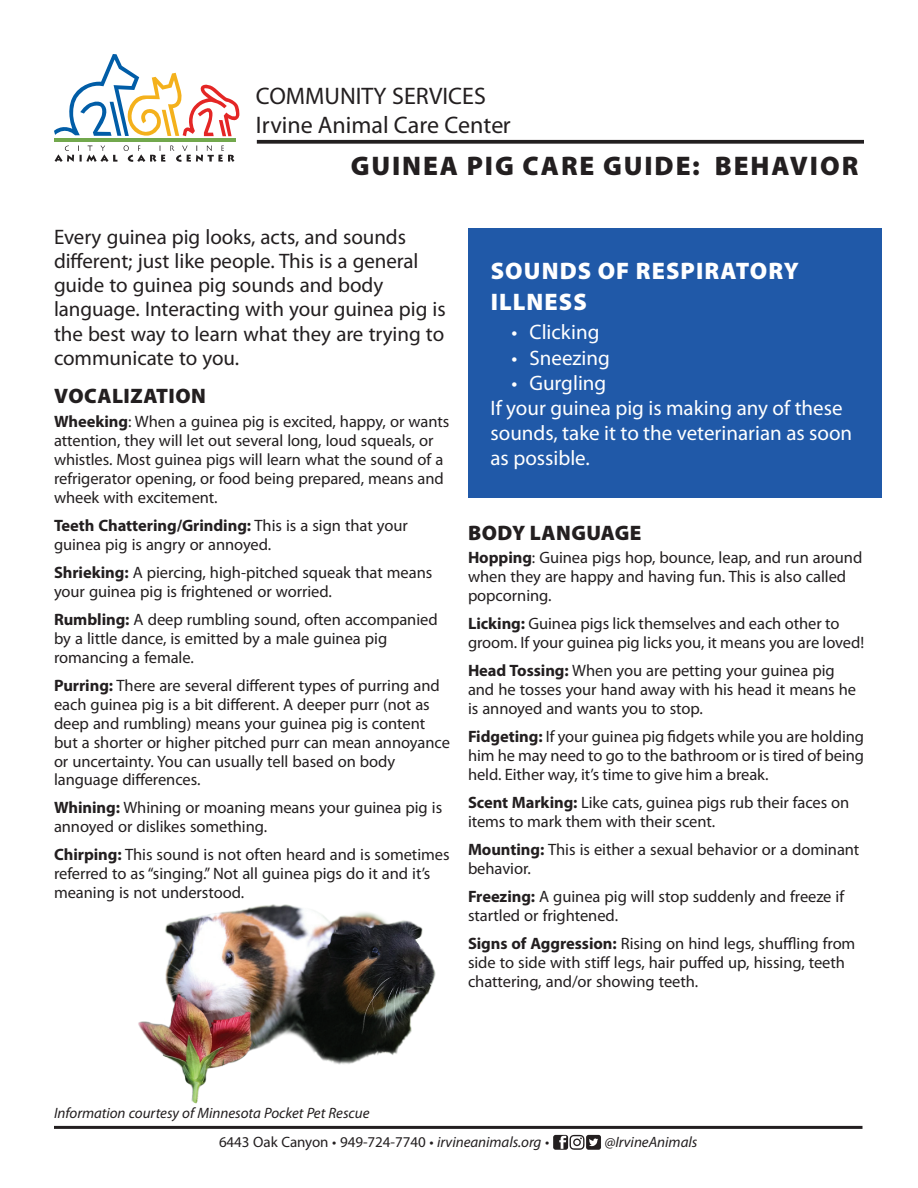
<style>
.page{position:relative;width:918px;height:1188px;background:#fff}
.page>*{position:absolute;margin:0;border:0;box-sizing:border-box;transform-origin:0 0}
.t1{font:900 27px "Myriad Pro";letter-spacing:.07em;color:#231f20}
.t2{font:24px/28.8px "Myriad Pro";color:#231f20}
.t3{font:900 24px/30.6px "Myriad Pro";letter-spacing:.045em;color:#fff}
.Intro_Paragraph{font:21px/24.2px "Myriad Pro";letter-spacing:-.005em;color:#231f20}
.t4{font:21px/25.2px "Myriad Pro";color:#fff}
.t5{font:900 21px "Myriad Pro";letter-spacing:.02em;color:#231f20}
.Body{font:16.5px/18.9px "Myriad Pro";letter-spacing:-.005em;color:#231f20}
.Body-2{font:italic 15px "Myriad Pro";letter-spacing:-.005em;color:#231f20}
.t6{font:15px "Myriad Pro";letter-spacing:-.005em;color:#231f20}
.s1{font-weight:700}
.s2{font-style:italic}
</style>
<div class="page">
<hr style="left:54px;top:1126px;width:808px;height:3px;background:#231f20">
<svg style="left:553px;top:1135px;width:48px;height:15px"></svg>
<svg style="left:54px;top:54px;width:186px;height:83px"></svg>
<hr style="left:54px;top:138px;width:182px;height:4px;background:#72a84d">
<svg style="left:55px;top:145px;width:63px;height:17px"></svg>
<svg style="left:124px;top:145px;width:111px;height:17px"></svg>
<svg style="left:257px;top:140px;width:607px;height:4px;background:#353132"></svg>
<div style="left:468px;top:228px;width:414px;height:270px;background:#2059a8"></div>
<img style="left:138px;top:904px;width:298px;height:200px">
<h2 class="t2" style="left:256px;top:82px;width:256px">COMMUNITY SERVICES<br>Irvine Animal Care Center</h2>
<h1 class="t1" style="left:351px;top:150px;width:509px">GUINEA PIG CARE GUIDE: BEHAVIOR</h1>
<p class="Intro_Paragraph" style="left:54px;top:225px;width:393px">Every guinea pig looks, acts, and sounds different; just like people. This is a general guide to guinea pig sounds and body language. Interacting with your guinea pig is the best way to learn what they are trying to communicate to you.</p>
<h2 class="t5" style="left:54px;top:384px;width:153px">VOCALIZATION</h2>
<p class="Body" style="left:54px;top:412px;width:397px"><span class="s1">Wheeking</span>: When a guinea pig is excited, happy, or wants attention, they will let out several long, loud squeals, or whistles. Most guinea pigs will learn what the sound of a refrigerator opening, or food being prepared, means and wheek with excitement.</p>
<p class="Body" style="left:54px;top:516px;width:355px"><span class="s1">Teeth Chattering/Grinding:</span> This is a sign that your guinea pig is angry or annoyed.</p>
<p class="Body" style="left:54px;top:563px;width:380px"><span class="s1">Shrieking:</span> A piercing, high-pitched squeak that means your guinea pig is frightened or worried.</p>
<p class="Body" style="left:54px;top:610px;width:385px"><span class="s1">Rumbling:</span> A deep rumbling sound, often accompanied by a little dance, is emitted by a male guinea pig romancing a female.</p>
<p class="Body" style="left:54px;top:676px;width:398px"><span class="s1">Purring:</span> There are several different types of purring and each guinea pig is a bit different. A deeper purr (not as deep and rumbling) means your guinea pig is content but a shorter or higher pitched purr can mean annoyance or uncertainty. You can usually tell based on body language differences.</p>
<p class="Body" style="left:54px;top:799px;width:390px"><span class="s1">Whining:</span> Whining or moaning means your guinea pig is annoyed or dislikes something.</p>
<p class="Body" style="left:54px;top:846px;width:397px"><span class="s1">Chirping:</span> This sound is not often heard and is sometimes referred to as “singing.” Not all guinea pigs do it and it’s meaning is not understood.</p>
<p class="t3" style="left:491px;top:256px;width:310px">SOUNDS OF RESPIRATORY<br>ILLNESS</p>
<p class="t4" style="left:512px;top:320px;width:89px">• Clicking</p>
<p class="t4" style="left:512px;top:345px;width:100px">• Sneezing</p>
<p class="t4" style="left:512px;top:371px;width:96px">• Gurgling</p>
<p class="t4" style="left:490px;top:396px;width:363px">If your guinea pig is making any of these sounds, take it to the veterinarian as soon as possible.</p>
<h2 class="t5" style="left:468px;top:521px;width:175px">BODY LANGUAGE</h2>
<p class="Body" style="left:468px;top:548px;width:396px"><span class="s1">Hopping</span>: Guinea pigs hop, bounce, leap, and run around when they are happy and having fun. This is also called popcorning.</p>
<p class="Body" style="left:468px;top:614px;width:398px"><span class="s1">Licking:</span> Guinea pigs lick themselves and each other to groom. If your guinea pig licks you, it means you are loved!</p>
<p class="Body" style="left:468px;top:661px;width:390px"><span class="s1">Head Tossing:</span> When you are petting your guinea pig and he tosses your hand away with his head it means he is annoyed and wants you to stop.</p>
<p class="Body" style="left:468px;top:727px;width:398px;text-align:justify"><span class="s1">Fidgeting:</span> If your guinea pig fidgets while you are holding him he may need to go to the bathroom or is tired of being held. Either way, it’s time to give him a break.</p>
<p class="Body" style="left:468px;top:793px;width:383px"><span class="s1">Scent Marking:</span> Like cats, guinea pigs rub their faces on items to mark them with their scent.</p>
<p class="Body" style="left:468px;top:840px;width:393px"><span class="s1">Mounting:</span> This is either a sexual behavior or a dominant behavior.</p>
<p class="Body" style="left:468px;top:887px;width:378px"><span class="s1">Freezing:</span> A guinea pig will stop suddenly and freeze if startled or frightened.</p>
<p class="Body" style="left:468px;top:934px;width:389px"><span class="s1">Signs of Aggression:</span> Rising on hind legs, shuffling from side to side with stiff legs, hair puffed up, hissing, teeth chattering, and/or showing teeth.</p>
<p class="Body-2" style="left:54px;top:1105px;width:317px">Information courtesy of Minnesota Pocket Pet Rescue</p>
<p class="t6" style="left:219px;top:1134px;width:332px">6443 Oak Canyon • 949-724-7740 • <span class="s2">irvineanimals.org</span> •</p>
<p class="Body-2" style="left:605px;top:1134px;width:94px">@IrvineAnimals</p>
</div>
